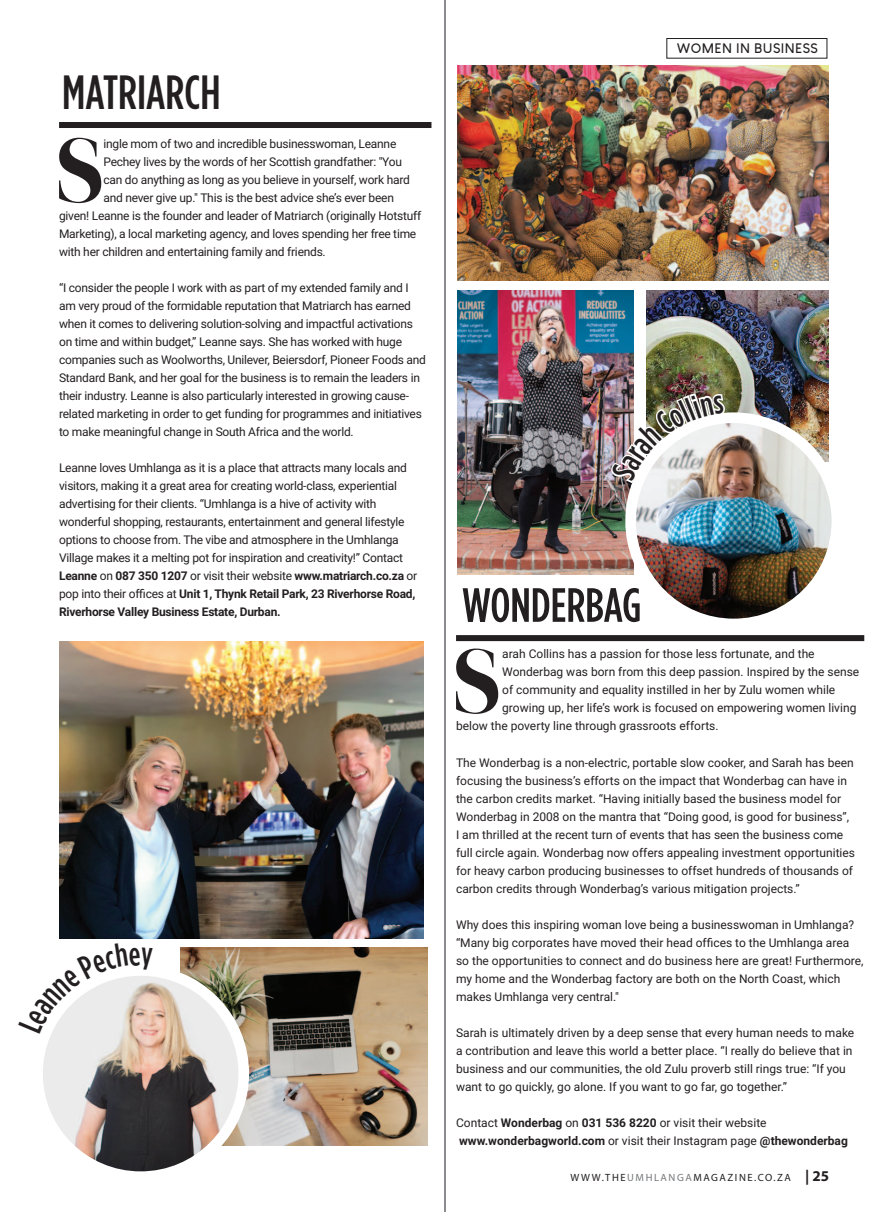
<style>
.page{position:relative;width:893px;height:1212px;background:#fff}
.page>*{position:absolute;margin:0;border:0;box-sizing:border-box;transform-origin:0 0}
.t1{font:89.1px "Otama ep";color:#231f20}
.t2{font:500 48px "Gotham Condensed";color:#231f20}
.t3{font:700 13.5px "Louis George Cafe";letter-spacing:.03em;color:#231f20}
.t4{font:12px/18px "Roboto";letter-spacing:-.015em;color:#231f20}
.t5{font:700 12px/18px "Roboto";color:#231f20}
.t6{font:10.5px "Myriad Pro";letter-spacing:.15em;color:#231f20}
.s1{font-weight:700}
.s2{font-weight:400}
.s3{color:#76787b}
.s4{font-weight:700;font-size:15px}
</style>
<div class="page">
<hr style="left:444px;top:0;width:1px;height:1212px;background:#8a8c8f">
<img style="left:59px;top:642px;width:365px;height:297px">
<img style="left:181px;top:947px;width:247px;height:199px">
<div style="left:59px;top:122px;width:372px;height:6px;background:#231f20"></div>
<img style="left:43px;top:954px;width:217px;height:218px">
<img style="left:43px;top:976px;width:195px;height:195px;border-radius:98px">
<img style="left:457px;top:291px;width:176px;height:283px">
<img style="left:646px;top:291px;width:183px;height:111px">
<img style="left:457px;top:66px;width:372px;height:215px">
<div style="left:456px;top:635px;width:408px;height:6px;background:#231f20"></div>
<img style="left:615px;top:402px;width:238px;height:234px">
<img style="left:636px;top:423px;width:195px;height:196px;border-radius:98px">
<svg style="left:463px;top:588px;width:177px;height:34px"></svg>
<div style="left:667px;top:38px;width:160px;height:20px;border:1px solid #231f20"></div>
<svg style="left:43px;top:954px;width:110px;height:80px"></svg>
<img style="left:608px;top:354px;width:118px;height:131px">
<h2 class="t2" style="left:62px;top:65px;width:160px">MATRIARCH</h2>
<h1 class="t1" style="left:55px;top:118px;width:52px">S</h1>
<p class="t4" style="left:103px;top:134px;width:294px">ingle mom of two and incredible businesswoman, Leanne</p>
<p class="t4" style="left:103px;top:152px;width:300px">Pechey lives by the words of her Scottish grandfather: "You</p>
<p class="t4" style="left:103px;top:170px;width:308px">can do anything as long as you believe in yourself, work hard</p>
<p class="t4" style="left:103px;top:188px;width:292px">and never give up." This is the best advice she’s ever been</p>
<p class="t4" style="left:59px;top:206px;width:364px">given! Leanne is the founder and leader of Matriarch (originally Hotstuff</p>
<p class="t4" style="left:59px;top:224px;width:359px">Marketing), a local marketing agency, and loves spending her free time</p>
<p class="t4" style="left:59px;top:242px;width:268px">with her children and entertaining family and friends.</p>
<p class="t4" style="left:59px;top:278px;width:368px">“I consider the people I work with as part of my extended family and I am very proud of the formidable reputation that Matriarch has earned when it comes to delivering solution-solving and impactful activations on time and within budget,” Leanne says. She has worked with huge companies such as Woolworths, Unilever, Beiersdorf, Pioneer Foods and Standard Bank, and her goal for the business is to remain the leaders in their industry. Leanne is also particularly interested in growing cause&shy;related marketing in order to get funding for programmes and initiatives to make meaningful change in South Africa and the world.</p>
<p class="t4" style="left:59px;top:458px;width:360px">Leanne loves Umhlanga as it is a place that attracts many locals and visitors, making it a great area for creating world-class, experiential advertising for their clients. “Umhlanga is a hive of activity with wonderful shopping, restaurants, entertainment and general lifestyle options to choose from. The vibe and atmosphere in the Umhlanga Village makes it a melting pot for inspiration and creativity!” Contact <span class="s1">Leanne</span> on <span class="s1">087 350 1207</span> or visit their website <span class="s1">www.matriarch.co.za</span> or pop into their offices at <span class="s1">Unit 1, Thynk Retail Park, 23 Riverhorse Road, Riverhorse Valley Business Estate, Durban.</span></p>
<p class="t3" style="left:677px;top:40px;width:143px">WOMEN IN BUSINESS</p>
<h1 class="t1" style="left:452px;top:628px;width:52px">S</h1>
<p class="t4" style="left:502px;top:645px;width:314px">arah Collins has a passion for those less fortunate, and the</p>
<p class="t4" style="left:502px;top:663px;width:359px">Wonderbag was born from this deep passion. Inspired by the sense</p>
<p class="t4" style="left:502px;top:681px;width:335px">of community and equality instilled in her by Zulu women while</p>
<p class="t4" style="left:502px;top:699px;width:356px">growing up, her life’s work is focused on empowering women living</p>
<p class="t4" style="left:456px;top:717px;width:264px">below the poverty line through grassroots efforts.</p>
<p class="t4" style="left:456px;top:753px;width:400px">The Wonderbag is a non-electric, portable slow cooker, and Sarah has been focusing the business’s efforts on the impact that Wonderbag can have in the carbon credits market. “Having initially based the business model for Wonderbag in 2008 on the mantra that “Doing good, is good for business”, I am thrilled at the recent turn of events that has seen the business come full circle again. Wonderbag now offers appealing investment opportunities for heavy carbon producing businesses to offset hundreds of thousands of carbon credits through Wonderbag’s various mitigation projects.”</p>
<p class="t4" style="left:456px;top:915px;width:409px">Why does this inspiring woman love being a businesswoman in Umhlanga? “Many big corporates have moved their head offices to the Umhlanga area so the opportunities to connect and do business here are great! Furthermore, my home and the Wonderbag factory are both on the North Coast, which makes Umhlanga very central."</p>
<p class="t4" style="left:456px;top:1023px;width:400px">Sarah is ultimately driven by a deep sense that every human needs to make a contribution and leave this world a better place. “I really do believe that in business and our communities, the old Zulu proverb still rings true: “If you want to go quickly, go alone. If you want to go far, go together.”</p>
<p class="t5" style="left:456px;top:1113px;width:393px"><span class="s2">Contact</span> Wonderbag <span class="s2">on</span> 031 536 8220 <span class="s2">or visit their website </span>www.wonderbagworld.com <span class="s2">or visit their Instagram page</span> @thewonderbag</p>
<p class="t6" style="left:571px;top:1171px;width:260px">WWW.THE<span class="s3">UMHLANGA</span>MAGAZINE.CO.ZA <span class="s4">| 25</span></p>
</div>
